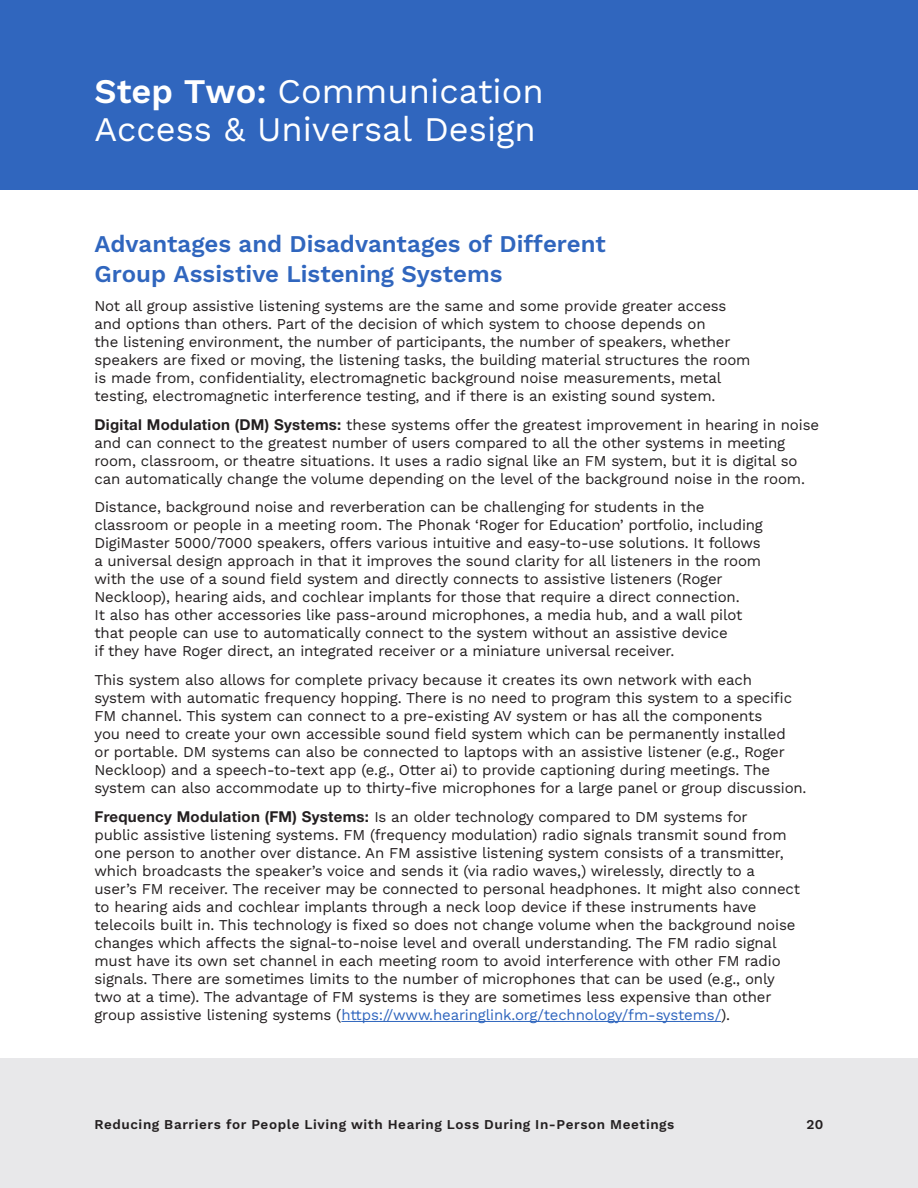
<style>
.page{position:relative;width:918px;height:1188px;background:#fff}
.page>*{position:absolute;margin:0;border:0;box-sizing:border-box;transform-origin:0 0}
.t1{font:34.5px/37.5px "Work Sans";color:#fff}
.Body{font:600 24px/30px "Work Sans";color:#3066be}
.Body-2{font:15px/18px "Work Sans";letter-spacing:-.01em;color:#231f20}
.t2{font:600 13.5px "Work Sans";letter-spacing:.045em;color:#231f20}
.s1{font-weight:600}
.s2{font-family:"Helvetica Neue LT Std";font-weight:700}
.s3{color:#3066be}
</style>
<div class="page">
<div style="left:0;top:1058px;width:918px;height:130px;background:#e8e8ea"></div>
<div style="left:0;top:0;width:918px;height:190px;background:#3066be"></div>
<hr style="left:341px;top:1021px;width:380px;height:1px;background:#3066be">
<h1 class="t1" style="left:94px;top:71px;width:451px"><span class="s1">Step Two:</span> Communication<br>Access &amp; Universal Design</h1>
<p class="Body" style="left:94px;top:228px;width:513px">Advantages and Disadvantages of Different<br>Group Assistive Listening Systems</p>
<p class="Body-2" style="left:94px;top:296px;width:658px">Not all group assistive listening systems are the same and some provide greater access and options than others. Part of the decision of which system to choose depends on<br>the listening environment, the number of participants, the number of speakers, whether speakers are fixed or moving, the listening tasks, the building material structures the room is made from, confidentiality, electromagnetic background noise measurements, metal testing, electromagnetic interference testing, and if there is an existing sound system.</p>
<p class="Body-2" style="left:94px;top:415px;width:726px"><span class="s2">Digital Modulation (DM) Systems:</span> these systems offer the greatest improvement in hearing in noise and can connect to the greatest number of users compared to all the other systems in meeting room, classroom, or theatre situations. It uses a radio signal like an FM system, but it is digital so can automatically change the volume depending on the level of the background noise in the room.</p>
<p class="Body-2" style="left:94px;top:498px;width:670px">Distance, background noise and reverberation can be challenging for students in the classroom or people in a meeting room. The Phonak ‘Roger for Education’ portfolio, including DigiMaster 5000/7000 speakers, offers various intuitive and easy-to-use solutions. It follows a universal design approach in that it improves the sound clarity for all listeners in the room with the use of a sound field system and directly connects to assistive listeners (Roger Neckloop), hearing aids, and cochlear implants for those that require a direct connection.<br>It also has other accessories like pass-around microphones, a media hub, and a wall pilot that people can use to automatically connect to the system without an assistive device<br>if they have Roger direct, an integrated receiver or a miniature universal receiver.</p>
<p class="Body-2" style="left:94px;top:670px;width:714px">This system also allows for complete privacy because it creates its own network with each system with automatic frequency hopping. There is no need to program this system to a specific FM channel. This system can connect to a pre-existing AV system or has all the components<br>you need to create your own accessible sound field system which can be permanently installed<br>or portable. DM systems can also be connected to laptops with an assistive listener (e.g., Roger Neckloop) and a speech-to-text app (e.g., Otter ai) to provide captioning during meetings. The system can also accommodate up to thirty-five microphones for a large panel or group discussion.</p>
<p class="Body-2" style="left:94px;top:807px;width:707px"><span class="s2">Frequency Modulation (FM) Systems:</span> Is an older technology compared to DM systems for<br>public assistive listening systems. FM (frequency modulation) radio signals transmit sound from one person to another over distance. An FM assistive listening system consists of a transmitter, which broadcasts the speaker’s voice and sends it (via radio waves,) wirelessly, directly to a user’s FM receiver. The receiver may be connected to personal headphones. It might also connect to hearing aids and cochlear implants through a neck loop device if these instruments have telecoils built in. This technology is fixed so does not change volume when the background noise changes which affects the signal-to-noise level and overall understanding. The FM radio signal must have its own set channel in each meeting room to avoid interference with other FM radio signals. There are sometimes limits to the number of microphones that can be used (e.g., only two at a time). The advantage of FM systems is they are sometimes less expensive than other group assistive listening systems (<span class="s3">https://www.hearinglink.org/technology/fm-systems/</span>).</p>
<p class="t2" style="left:94px;top:1115px;width:581px">Reducing Barriers for People Living with Hearing Loss During In-Person Meetings</p>
<p class="t2" style="left:806px;top:1115px;width:19px">20</p>
</div>
